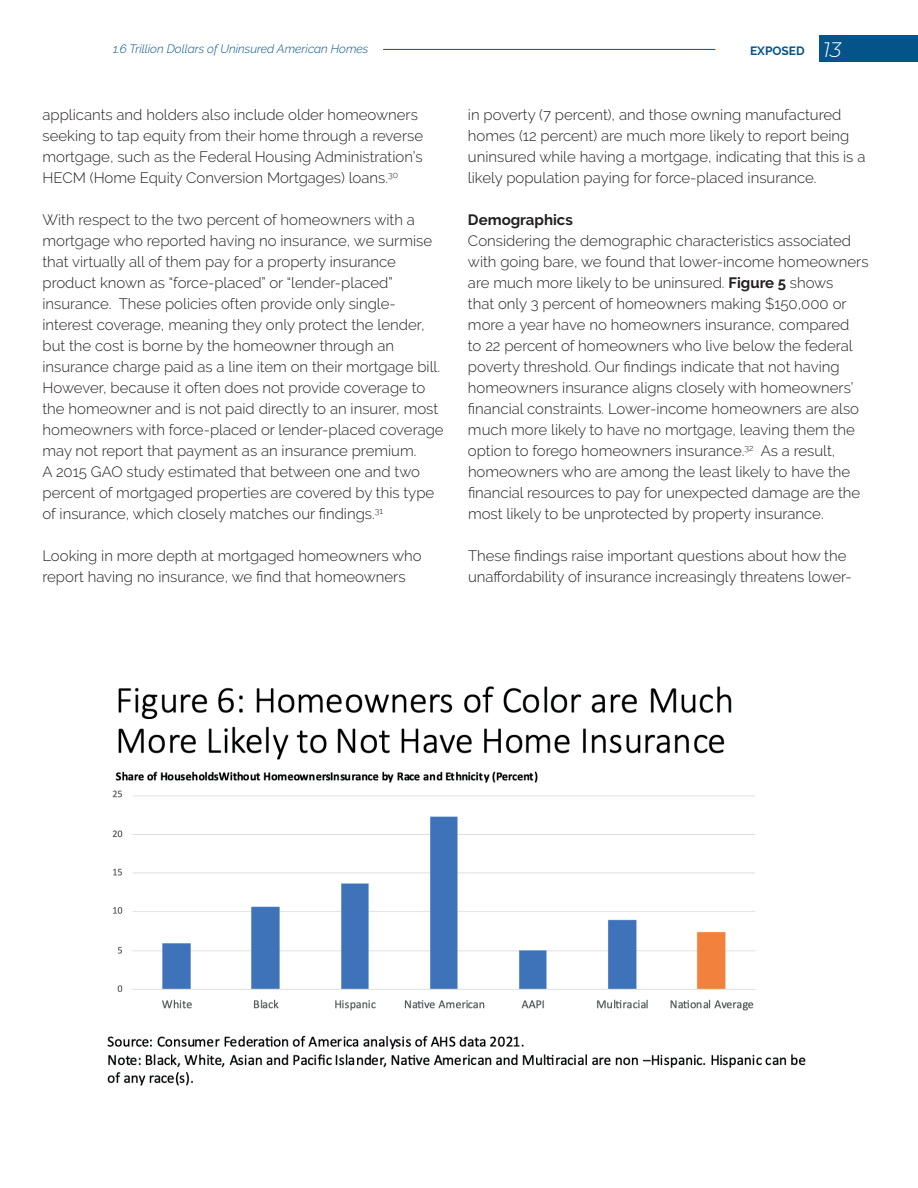
<style>
.page{position:relative;width:918px;height:1188px;background:#fff}
.page>*{position:absolute;margin:0;border:0;box-sizing:border-box;transform-origin:0 0}
.t1{font:300 15px/21px "Raleway";color:#231f20}
.t2{font:700 15px "Raleway";color:#231f20}
.t3{font:italic 300 12px "Raleway";color:#045389}
.t4{font:700 12px "Raleway";color:#045389}
.s1{font-family:"Montserrat";font-weight:300;font-style:italic;font-size:21px;color:#fff}
.s2{font-weight:700}
</style>
<div class="page">
<img style="left:107px;top:686px;width:699px;height:400px">
<div style="left:820px;top:35px;width:98px;height:26px;background:#045389"></div>
<hr style="left:383px;top:49px;width:332px;height:1px;background:#045389">
<p class="t3" style="left:113px;top:42px;width:257px">1.6 Trillion Dollars of Uninsured American Homes</p>
<p class="t4" style="left:750px;top:44px;width:93px">EXPOSED <span class="s1">13</span></p>
<p class="t1" style="left:43px;top:104px;width:382px">applicants and holders also include older homeowners seeking to tap equity from their home through a reverse mortgage, such as the Federal Housing Administration’s HECM (Home Equity Conversion Mortgages) loans.<sup>30</sup></p>
<p class="t1" style="left:43px;top:209px;width:403px">With respect to the two percent of homeowners with a mortgage who reported having no insurance, we surmise that virtually all of them pay for a property insurance product known as “force-placed” or “lender-placed” insurance. These policies often provide only single&shy;interest coverage, meaning they only protect the lender, but the cost is borne by the homeowner through an insurance charge paid as a line item on their mortgage bill.<br>However, because it often does not provide coverage to the homeowner and is not paid directly to an insurer, most homeowners with force-placed or lender-placed coverage may not report that payment as an insurance premium.<br>A 2015 GAO study estimated that between one and two percent of mortgaged properties are covered by this type of insurance, which closely matches our findings.<sup>31</sup></p>
<p class="t1" style="left:43px;top:545px;width:381px">Looking in more depth at mortgaged homeowners who report having no insurance, we find that homeowners</p>
<p class="t1" style="left:468px;top:104px;width:399px">in poverty (7 percent), and those owning manufactured homes (12 percent) are much more likely to report being uninsured while having a mortgage, indicating that this is a likely population paying for force-placed insurance.</p>
<p class="t2" style="left:468px;top:211px;width:106px">Demographics</p>
<p class="t1" style="left:468px;top:230px;width:402px">Considering the demographic characteristics associated with going bare, we found that lower-income homeowners are much more likely to be uninsured. <span class="s2">Figure 5</span> shows<br>that only 3 percent of homeowners making $150,000 or more a year have no homeowners insurance, compared<br>to 22 percent of homeowners who live below the federal poverty threshold. Our findings indicate that not having homeowners insurance aligns closely with homeowners’ financial constraints. Lower-income homeowners are also much more likely to have no mortgage, leaving them the option to forego homeowners insurance.<sup>32</sup> As a result, homeowners who are among the least likely to have the financial resources to pay for unexpected damage are the most likely to be unprotected by property insurance.</p>
<p class="t1" style="left:468px;top:545px;width:385px">These findings raise important questions about how the unaffordability of insurance increasingly threatens lower-</p>
</div>
